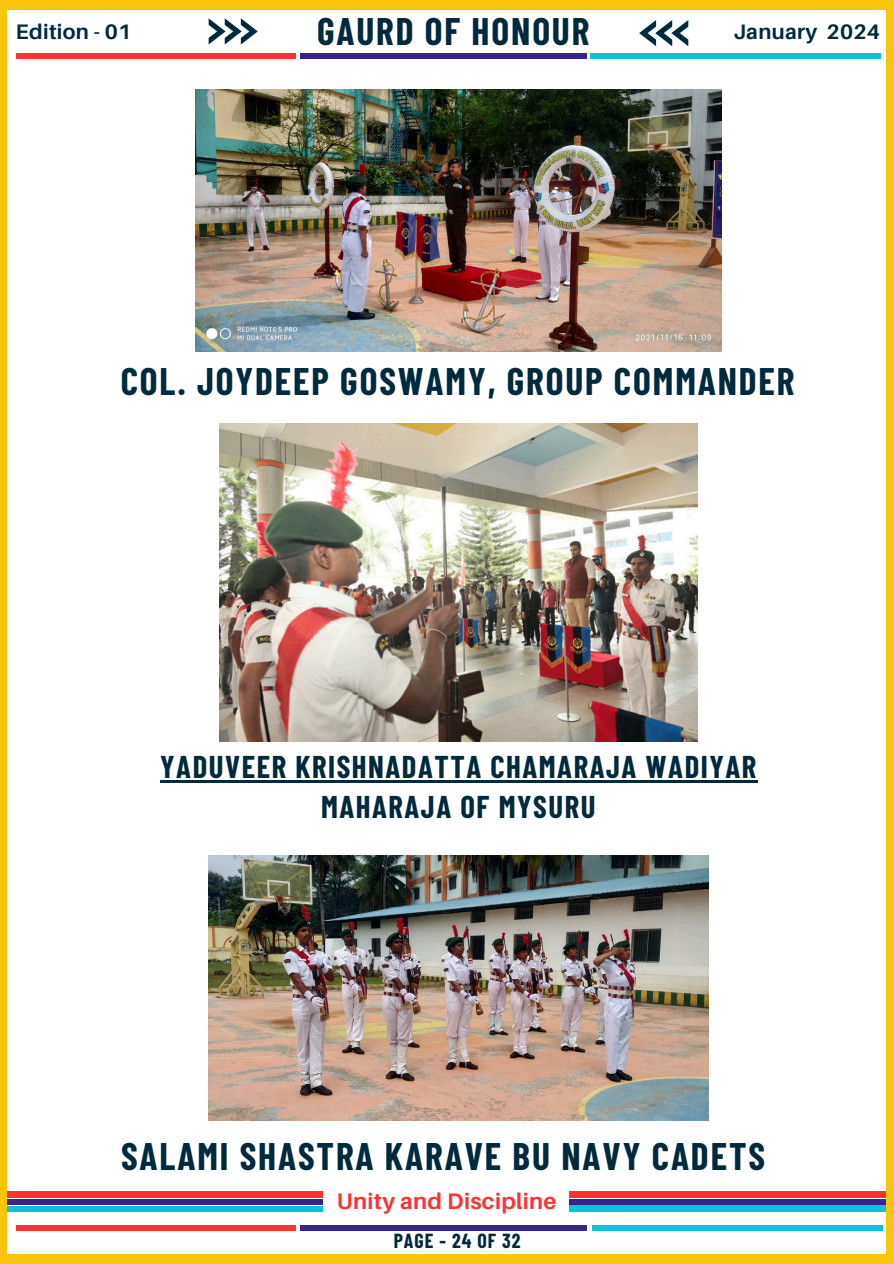
<style>
.page{position:relative;width:894px;height:1264px;background:#fff}
.page>*{position:absolute;margin:0;border:0;box-sizing:border-box;transform-origin:0 0}
.t1{font:700 37.5px "Barlow Condensed";letter-spacing:.05em;color:#022a3d}
.t2{font:700 30.75px/39.6px "Barlow Condensed";letter-spacing:.05em;color:#022a3d;text-align:center}
.t3{font:700 22.5px "Aileron";letter-spacing:.015em;color:#ff3131}
.t4{font:700 21px "Aileron";letter-spacing:.015em;color:#022a3d}
.t5{font:700 19.95px "Barlow Condensed";letter-spacing:.05em;color:#022a3d}
</style>
<div class="page">
<svg style="left:208px;top:18px;width:50px;height:26px"></svg>
<svg style="left:639px;top:20px;width:49px;height:26px"></svg>
<div style="left:0;top:1253px;width:893px;height:10px;background:#f8c40c"></div>
<div style="left:0;top:0;width:893px;height:9px;background:#f8c40c"></div>
<div style="left:16px;top:54px;width:279px;height:5px;background:#ff3131"></div>
<div style="left:300px;top:54px;width:286px;height:5px;background:#39248d"></div>
<div style="left:590px;top:53px;width:290px;height:6px;background:#0cc0df"></div>
<div style="left:16px;top:1224px;width:279px;height:6px;background:#ff3131"></div>
<div style="left:300px;top:1224px;width:286px;height:6px;background:#39248d"></div>
<div style="left:592px;top:1224px;width:290px;height:6px;background:#0cc0df"></div>
<div style="left:0;top:1191px;width:323px;height:6px;background:#ff3131"></div>
<div style="left:569px;top:1191px;width:323px;height:6px;background:#ff3131"></div>
<div style="left:0;top:1198px;width:323px;height:6px;background:#39248d"></div>
<div style="left:569px;top:1205px;width:323px;height:6px;background:#0cc0df"></div>
<div style="left:0;top:1205px;width:323px;height:6px;background:#0cc0df"></div>
<div style="left:569px;top:1198px;width:323px;height:6px;background:#39248d"></div>
<div style="left:885px;top:0;width:8px;height:1263px;background:#f8c40c"></div>
<div style="left:0;top:0;width:7px;height:1263px;background:#f8c40c"></div>
<img style="left:208px;top:855px;width:500px;height:265px">
<img style="left:196px;top:89px;width:525px;height:262px">
<img style="left:219px;top:423px;width:478px;height:318px">
<hr style="left:160px;top:780px;width:597px;height:3px;background:#022a3d">
<p class="t4" style="left:16px;top:18px;width:117px">Edition - 01</p>
<h1 class="t1" style="left:317px;top:7px;width:274px">GAURD OF HONOUR</h1>
<p class="t4" style="left:733px;top:18px;width:148px">January 2024</p>
<p class="t1" style="left:121px;top:357px;width:675px">COL. JOYDEEP GOSWAMY, GROUP COMMANDER</p>
<h1 class="t2" style="left:160px;top:746px;width:597px">YADUVEER KRISHNADATTA CHAMARAJA WADIYAR<br>MAHARAJA OF MYSURU</h1>
<h2 class="t1" style="left:121px;top:1132px;width:645px">SALAMI SHASTRA KARAVE BU NAVY CADETS</h2>
<h1 class="t3" style="left:337px;top:1186px;width:221px">Unity and Discipline</h1>
<p class="t5" style="left:393px;top:1227px;width:128px">PAGE - 24 OF 32</p>
</div>
